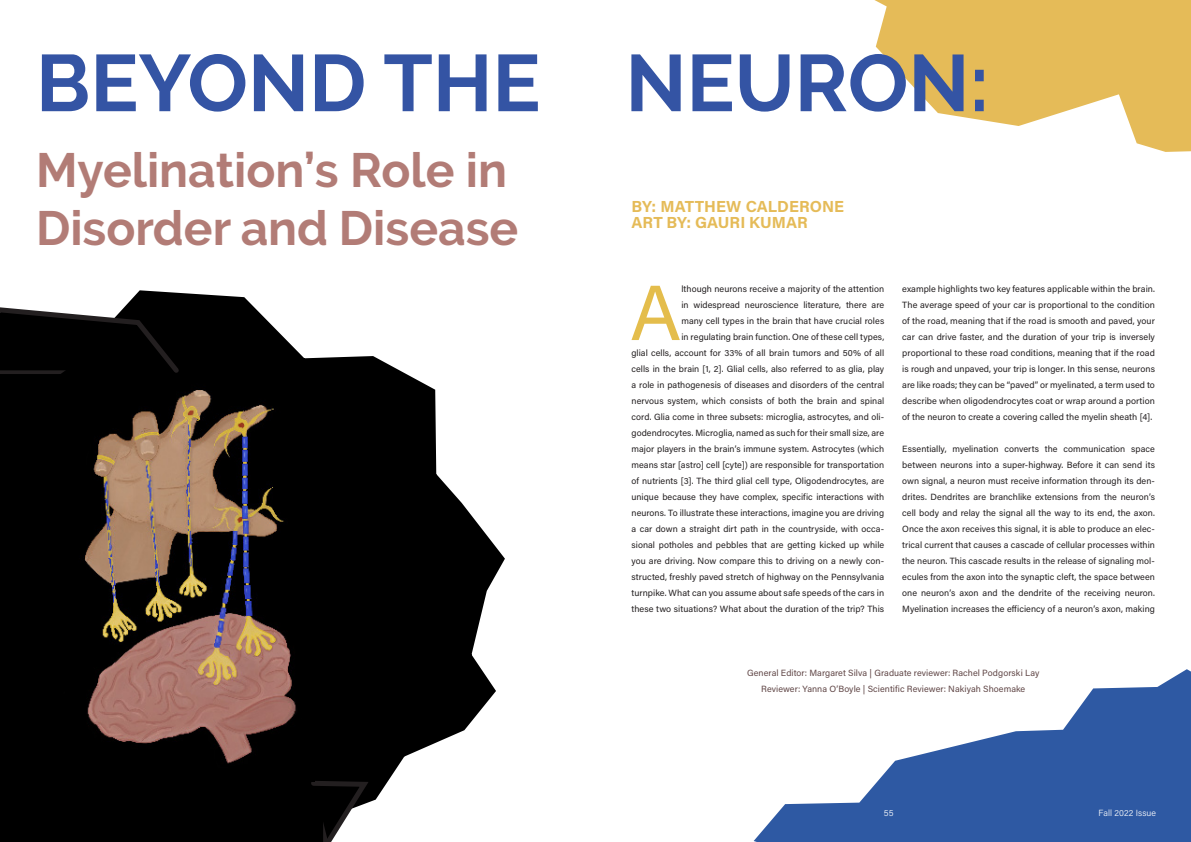
<style>
.page{position:relative;width:1191px;height:842px;background:#fff}
.page>*{position:absolute;margin:0;border:0;box-sizing:border-box;transform-origin:0 0}
.HEADING{font:700 80px "Raleway";color:#3454a4}
.BODY{font:78px "Acumin Pro";color:#e4bd4c}
.HEADING-2{font:700 48px "Raleway";color:#b27c76}
.BODY-2{font:700 16px/16px "Acumin Pro";color:#e5bb58}
.BODY-3{font:9px/16px "Acumin Pro";letter-spacing:.005em;color:#231f20;text-align:justify}
.BODY-4{font:9px/16px "Acumin Pro";letter-spacing:.005em;color:#614747;text-align:center}
.t1{font:300 8.9px "Acumin Pro";letter-spacing:.01em;color:#fff}
</style>
<div class="page">
<svg style="left:753px;top:669px;width:438px;height:173px;fill:#2e59a3"></svg>
<svg style="left:0;top:290px;width:505px;height:552px"></svg>
<svg style="left:0;top:305px;width:183px;height:72px;background:#151515"></svg>
<svg style="left:308px;top:778px;width:65px;height:64px"></svg>
<img style="left:58px;top:378px;width:256px;height:403px">
<svg style="left:874px;top:0;width:317px;height:152px;fill:#e5bb58"></svg>
<p class="HEADING" style="left:36px;top:37px;width:506px">BEYOND THE</p>
<p class="HEADING-2" style="left:36px;top:143px;width:473px">Myelination’s Role in</p>
<p class="HEADING-2" style="left:36px;top:200px;width:484px">Disorder and Disease</p>
<p class="HEADING" style="left:625px;top:37px;width:365px">NEURON:</p>
<p class="BODY-2" style="left:631px;top:198px;width:214px">BY: MATTHEW CALDERONE<br>ART BY: GAURI KUMAR</p>
<p class="BODY-3" style="left:631px;top:280px;width:254px;text-align:right">lthough neurons receive a majority of the attention<br>in widespread neuroscience literature, there are<br>many cell types in the brain that have crucial roles<br>in regulating brain function. One of these cell types,<br>glial cells, account for 33% of all brain tumors and 50% of all cells in the brain [1, 2]. Glial cells, also referred to as glia, play a role in pathogenesis of diseases and disorders of the central nervous system, which consists of both the brain and spinal cord. Glia come in three subsets: microglia, astrocytes, and oli&shy;godendrocytes. Microglia, named as such for their small size, are major players in the brain’s immune system. Astrocytes (which means star [astro] cell [cyte]) are responsible for transportation of nutrients [3]. The third glial cell type, Oligodendrocytes, are unique because they have complex, specific interactions with neurons. To illustrate these interactions, imagine you are driving a car down a straight dirt path in the countryside, with occa&shy;sional potholes and pebbles that are getting kicked up while you are driving. Now compare this to driving on a newly con&shy;structed, freshly paved stretch of highway on the Pennsylvania turnpike. What can you assume about safe speeds of the cars in these two situations? What about the duration of the trip? This</p>
<p class="BODY-3" style="left:902px;top:280px;width:254px">example highlights two key features applicable within the brain.<br>The average speed of your car is proportional to the condition of the road, meaning that if the road is smooth and paved, your car can drive faster, and the duration of your trip is inversely proportional to these road conditions, meaning that if the road is rough and unpaved, your trip is longer. In this sense, neurons are like roads; they can be “paved” or myelinated, a term used to describe when oligodendrocytes coat or wrap around a portion of the neuron to create a covering called the myelin sheath [4].</p>
<p class="BODY" style="left:630px;top:259px;width:53px">A</p>
<p class="BODY-3" style="left:902px;top:440px;width:254px">Essentially, myelination converts the communication space between neurons into a super-highway. Before it can send its own signal, a neuron must receive information through its den&shy;drites. Dendrites are branchlike extensions from the neuron’s cell body and relay the signal all the way to its end, the axon.<br>Once the axon receives this signal, it is able to produce an elec&shy;trical current that causes a cascade of cellular processes within the neuron. This cascade results in the release of signaling mol&shy;ecules from the axon into the synaptic cleft, the space between one neuron’s axon and the dendrite of the receiving neuron.<br>Myelination increases the efficiency of a neuron’s axon, making</p>
<p class="BODY-4" style="left:747px;top:664px;width:294px">General Editor: Margaret Silva | Graduate reviewer: Rachel Podgorski Lay<br>Reviewer: Yanna O’Boyle | Scientific Reviewer: Nakiyah Shoemake</p>
<p class="t1" style="left:884px;top:807px;width:11px">55</p>
<p class="t1" style="left:1098px;top:807px;width:59px">Fall 2022 Issue</p>
</div>
